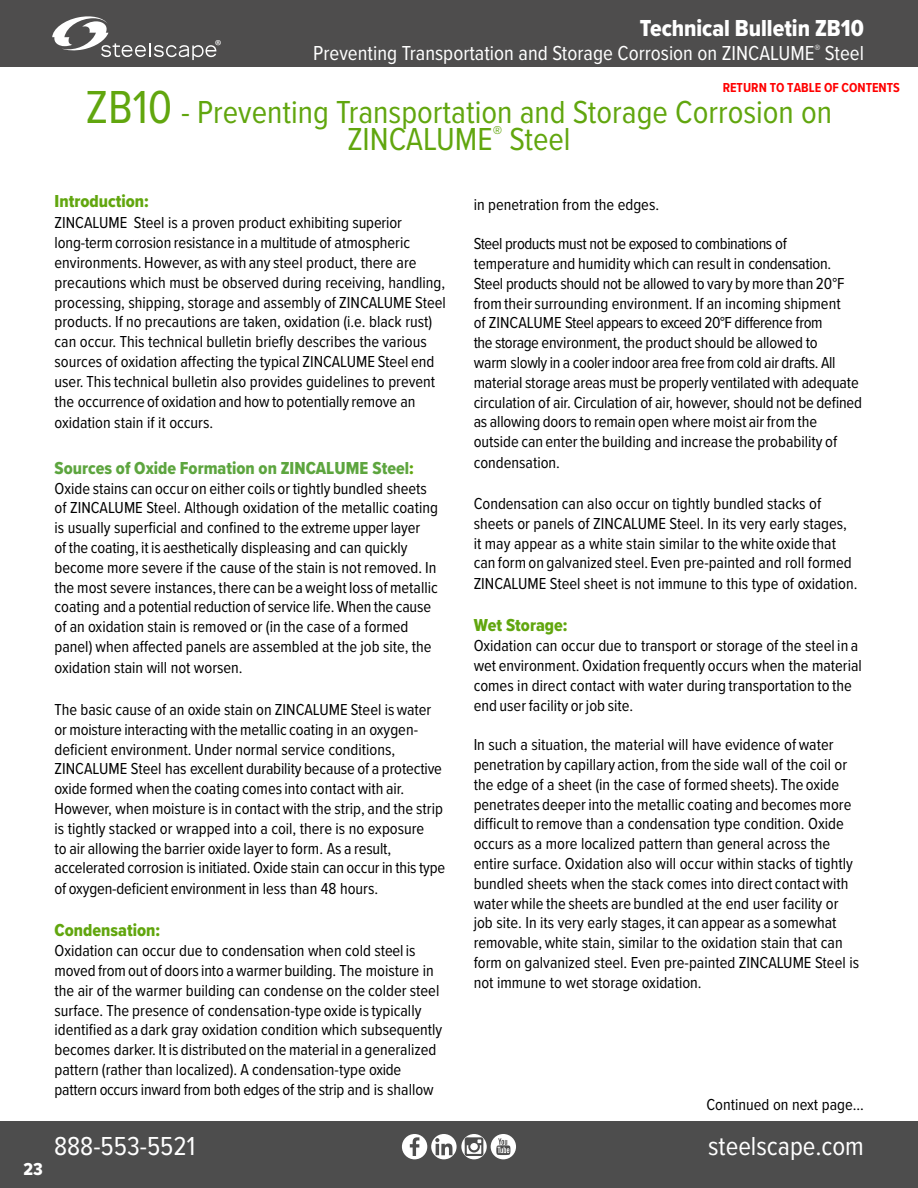
<style>
.page{position:relative;width:918px;height:1188px;background:#fff}
.page>*{position:absolute;margin:0;border:0;box-sizing:border-box;transform-origin:0 0}
.t1{font:33px/27px "Proxima Nova Cond";color:#61a60e;text-align:center}
.t2{font:27px "Proxima Nova Cond";color:#fff}
.t3{font:24px "Proxima Nova Cond Extrabld";color:#fff}
.t4{font:21px "Proxima Nova Cond";color:#fff}
.t5{font:18px "Proxima Nova Cond Extrabld";color:#5da53f}
.t6{font:18px "Proxima Nova Cond Extrabld";color:#61a60e}
.t7{font:18px "Proxima Nova Cond Extrabld";color:#fff}
.t8{font:16.5px/20px "Proxima Nova Cond";color:#000}
.t9{font:16.05px "Myriad Pro";color:#fff}
.t10{font:700 13.5px "Proxima Nova Cond";color:#f00}
.s1{font-size:48px}
.s2{color:#61a60e}
</style>
<div class="page">
<div style="left:0;top:1121px;width:918px;height:67px;background:#4d4d4d"></div>
<div style="left:0;top:0;width:918px;height:68px;background:#4e4d4d"></div>
<svg style="left:402px;top:1134px;width:114px;height:25px"></svg>
<svg style="left:52px;top:16px;width:164px;height:44px"></svg>
<p class="t3" style="left:640px;top:10px;width:226px">Technical Bulletin ZB10</p>
<p class="t4" style="left:313px;top:37px;width:552px">Preventing Transportation and Storage Corrosion on ZINCALUME<sup>®</sup> Steel</p>
<p class="t10" style="left:723px;top:77px;width:179px">RETURN TO TABLE OF CONTENTS</p>
<p class="t9" style="left:215px;top:36px;width:8px">®</p>
<p class="t1" style="left:86px;top:97px;width:748px"><span class="s1">ZB10</span> - Preventing Transportation and Storage Corrosion on<br>ZINCALUME<sup>®</sup> Steel</p>
<p class="t7" style="left:24px;top:1156px;width:21px">23</p>
<p class="t6" style="left:55px;top:188px;width:96px">Introduction:</p>
<p class="t8" style="left:55px;top:212px;width:393px">ZINCALUME Steel is a proven product exhibiting superior long-term corrosion resistance in a multitude of atmospheric environments. However, as with any steel product, there are precautions which must be observed during receiving, handling, processing, shipping, storage and assembly of ZINCALUME Steel products. If no precautions are taken, oxidation (i.e. black rust) can occur. This technical bulletin briefly describes the various sources of oxidation affecting the typical ZINCALUME Steel end user. This technical bulletin also provides guidelines to prevent the occurrence of oxidation and how to potentially remove an oxidation stain if it occurs.</p>
<p class="t5" style="left:55px;top:454px;width:361px">Sources of Oxide Formation on ZINCALUME Steel<span class="s2">:</span></p>
<p class="t8" style="left:55px;top:477px;width:385px">Oxide stains can occur on either coils or tightly bundled sheets of ZINCALUME Steel. Although oxidation of the metallic coating is usually superficial and confined to the extreme upper layer<br>of the coating, it is aesthetically displeasing and can quickly become more severe if the cause of the stain is not removed. In the most severe instances, there can be a weight loss of metallic coating and a potential reduction of service life. When the cause of an oxidation stain is removed or (in the case of a formed panel) when affected panels are assembled at the job site, the oxidation stain will not worsen.</p>
<p class="t8" style="left:55px;top:699px;width:392px">The basic cause of an oxide stain on ZINCALUME Steel is water or moisture interacting with the metallic coating in an oxygen&shy;deficient environment. Under normal service conditions, ZINCALUME Steel has excellent durability because of a protective oxide formed when the coating comes into contact with air.<br>However, when moisture is in contact with the strip, and the strip is tightly stacked or wrapped into a coil, there is no exposure<br>to air allowing the barrier oxide layer to form. As a result, accelerated corrosion is initiated. Oxide stain can occur in this type of oxygen-deficient environment in less than 48 hours.</p>
<p class="t6" style="left:55px;top:917px;width:107px">Condensation:</p>
<p class="t8" style="left:55px;top:940px;width:389px">Oxidation can occur due to condensation when cold steel is moved from out of doors into a warmer building. The moisture in the air of the warmer building can condense on the colder steel surface. The presence of condensation-type oxide is typically identified as a dark gray oxidation condition which subsequently becomes darker. It is distributed on the material in a generalized pattern (rather than localized). A condensation-type oxide pattern occurs inward from both edges of the strip and is shallow</p>
<p class="t8" style="left:474px;top:193px;width:187px">in penetration from the edges.</p>
<p class="t8" style="left:474px;top:233px;width:390px">Steel products must not be exposed to combinations of temperature and humidity which can result in condensation.<br>Steel products should not be allowed to vary by more than 20°F from their surrounding environment. If an incoming shipment<br>of ZINCALUME Steel appears to exceed 20°F difference from<br>the storage environment, the product should be allowed to<br>warm slowly in a cooler indoor area free from cold air drafts. All material storage areas must be properly ventilated with adequate circulation of air. Circulation of air, however, should not be defined as allowing doors to remain open where moist air from the outside can enter the building and increase the probability of condensation.</p>
<p class="t8" style="left:474px;top:493px;width:385px">Condensation can also occur on tightly bundled stacks of sheets or panels of ZINCALUME Steel. In its very early stages, it may appear as a white stain similar to the white oxide that can form on galvanized steel. Even pre-painted and roll formed ZINCALUME Steel sheet is not immune to this type of oxidation.</p>
<p class="t6" style="left:474px;top:612px;width:95px">Wet Storage:</p>
<p class="t8" style="left:474px;top:635px;width:390px">Oxidation can occur due to transport or storage of the steel in a wet environment. Oxidation frequently occurs when the material comes in direct contact with water during transportation to the end user facility or job site.</p>
<p class="t8" style="left:474px;top:734px;width:387px">In such a situation, the material will have evidence of water penetration by capillary action, from the side wall of the coil or the edge of a sheet (in the case of formed sheets). The oxide penetrates deeper into the metallic coating and becomes more difficult to remove than a condensation type condition. Oxide occurs as a more localized pattern than general across the entire surface. Oxidation also will occur within stacks of tightly bundled sheets when the stack comes into direct contact with water while the sheets are bundled at the end user facility or job site. In its very early stages, it can appear as a somewhat removable, white stain, similar to the oxidation stain that can form on galvanized steel. Even pre-painted ZINCALUME Steel is not immune to wet storage oxidation.</p>
<p class="t8" style="left:707px;top:1094px;width:159px">Continued on next page...</p>
<h2 class="t2" style="left:54px;top:1126px;width:143px">888-553-5521</h2>
<h2 class="t2" style="left:708px;top:1126px;width:157px">steelscape.com</h2>
</div>
